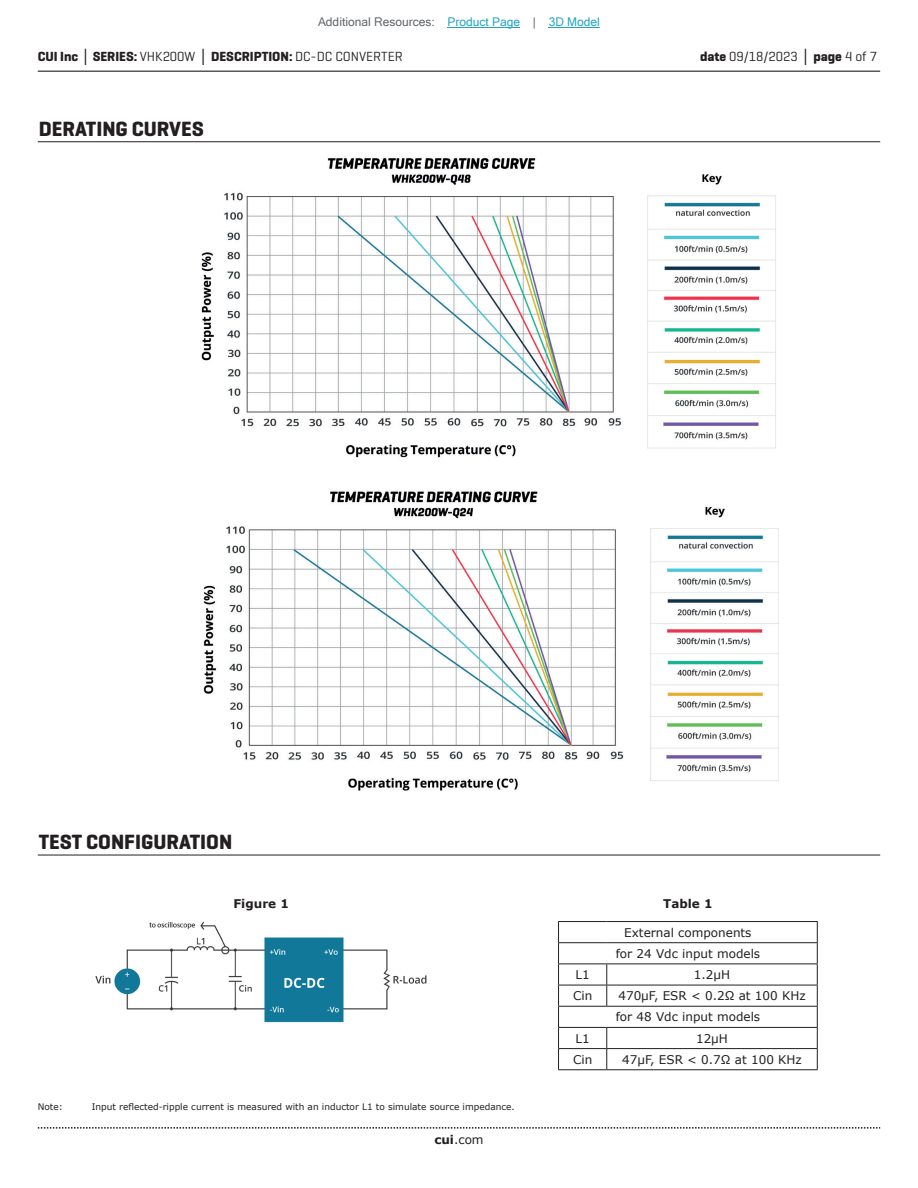
<style>
.page{position:relative;width:918px;height:1188px;background:#fff}
.page>*{position:absolute;margin:0;border:0;box-sizing:border-box;transform-origin:0 0}
.t1{font:700 21px "Geogrotesque";color:#231f20}
.t2{font:700 13.5px "Geogrotesque";color:#231f20}
.t3{font:13.5px "Geogrotesque";color:#231f20}
.t4{font:12px/21.1px "Verdana";color:#231f20;text-align:center}
.t5{font:12px "Microsoft Sans Serif";color:#63676b}
.t6{font:700 12px "Verdana";color:#231f20}
.t7{font:9px "Verdana";color:#231f20}
.s1{color:#23a4c6}
.s2{font-family:"Verdana"}
.s3{font-weight:400}
.s4{font-weight:700}
.s5{font-family:"Verdana";font-weight:700}
</style>
<div class="page">
<hr style="left:38px;top:71px;width:842px;height:1px;background:#231f20">
<svg style="left:38px;top:1127px;width:842px;height:2px"></svg>
<hr style="left:38px;top:141px;width:842px;height:1px;background:#231f20">
<hr style="left:38px;top:855px;width:842px;height:1px;background:#231f20">
<hr style="left:558px;top:921px;width:49px;height:1px;background:#231f20">
<hr style="left:607px;top:921px;width:211px;height:1px;background:#231f20">
<hr style="left:558px;top:942px;width:49px;height:1px;background:#231f20">
<hr style="left:607px;top:942px;width:211px;height:1px;background:#231f20">
<hr style="left:558px;top:964px;width:49px;height:1px;background:#231f20">
<hr style="left:607px;top:964px;width:211px;height:1px;background:#231f20">
<hr style="left:558px;top:985px;width:49px;height:1px;background:#231f20">
<hr style="left:607px;top:985px;width:211px;height:1px;background:#231f20">
<svg style="left:606px;top:964px;width:1px;height:42px"></svg>
<hr style="left:558px;top:1006px;width:49px;height:1px;background:#231f20">
<hr style="left:607px;top:1006px;width:211px;height:1px;background:#231f20">
<hr style="left:558px;top:1027px;width:49px;height:1px;background:#231f20">
<hr style="left:607px;top:1027px;width:211px;height:1px;background:#231f20">
<hr style="left:558px;top:1048px;width:49px;height:1px;background:#231f20">
<svg style="left:558px;top:922px;width:1px;height:147px"></svg>
<hr style="left:607px;top:1048px;width:211px;height:1px;background:#231f20">
<svg style="left:606px;top:1028px;width:1px;height:41px"></svg>
<svg style="left:817px;top:922px;width:1px;height:147px"></svg>
<hr style="left:558px;top:1069px;width:49px;height:1px;background:#231f20">
<hr style="left:607px;top:1069px;width:211px;height:1px;background:#231f20">
<img style="left:201px;top:157px;width:578px;height:634px">
<img style="left:96px;top:921px;width:330px;height:102px">
<hr style="left:448px;top:27px;width:72px;height:1px;background:#23a4c6">
<hr style="left:549px;top:27px;width:51px;height:1px;background:#23a4c6">
<p class="t5" style="left:318px;top:15px;width:283px">Additional Resources: <span class="s1">Product Page</span> | <span class="s1">3D Model</span></p>
<p class="t2" style="left:38px;top:48px;width:366px">CUI Inc <span class="s2">│</span> SERIES: <span class="s3">VHK200W</span> <span class="s2">│</span> DESCRIPTION: <span class="s3">DC-DC CONVERTER</span></p>
<p class="t3" style="left:700px;top:48px;width:179px"><span class="s4">date</span> 09/18/2023 <span class="s5">│</span> <span class="s4">page</span> 4 of 7</p>
<h1 class="t1" style="left:39px;top:116px;width:167px">DERATING CURVES</h1>
<h1 class="t1" style="left:39px;top:829px;width:195px">TEST CONFIGURATION</h1>
<p class="t6" style="left:233px;top:895px;width:57px">Figure 1</p>
<p class="t6" style="left:663px;top:895px;width:51px">Table 1</p>
<p class="t4" style="left:616px;top:922px;width:146px">External components for 24 Vdc input models</p>
<p class="t7" style="left:38px;top:1100px;width:27px">Note:</p>
<p class="t7" style="left:92px;top:1100px;width:425px">Input reflected-ripple current is measured with an inductor L1 to simulate source impedance.</p>
<p class="t4" style="left:434px;top:1129px;width:51px"><span class="s4">cui</span>.com</p>
<p class="t4" style="left:575px;top:964px;width:16px">L1</p>
<p class="t4" style="left:694px;top:964px;width:38px">1.2μH</p>
<p class="t4" style="left:573px;top:985px;width:21px">Cin</p>
<p class="t4" style="left:616px;top:985px;width:192px;text-align:left">470μF, ESR &lt; 0.2Ω at 100 KHz for 48 Vdc input models</p>
<p class="t4" style="left:575px;top:1028px;width:16px">L1</p>
<p class="t4" style="left:696px;top:1028px;width:33px">12μH</p>
<p class="t4" style="left:573px;top:1049px;width:21px">Cin</p>
<p class="t4" style="left:622px;top:1049px;width:181px">47μF, ESR &lt; 0.7Ω at 100 KHz</p>
</div>
